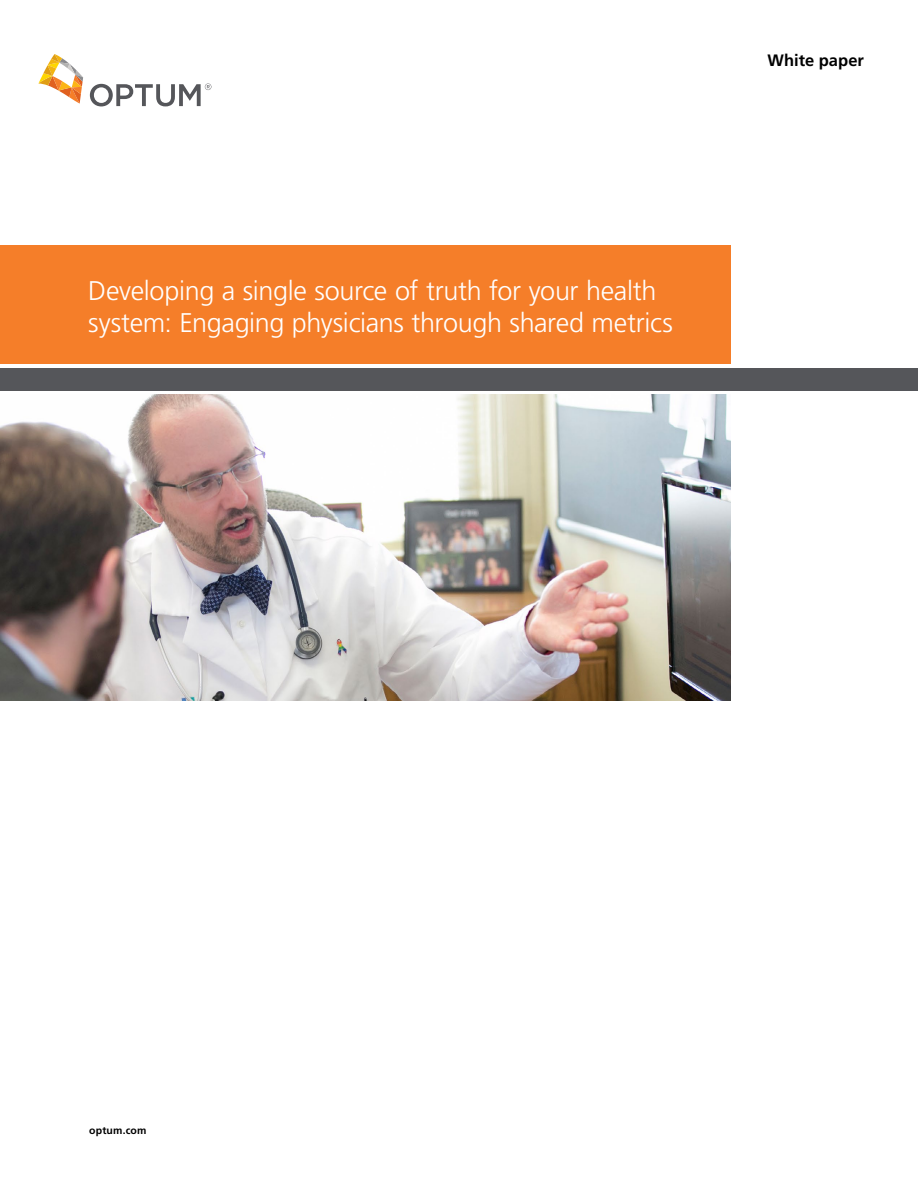
<style>
.page{position:relative;width:918px;height:1188px;background:#fff}
.page>*{position:absolute;margin:0;border:0;box-sizing:border-box;transform-origin:0 0}
.t1{font:300 27px/32.4px "Frutiger LT Pro";letter-spacing:-.015em;color:#fff}
.t2{font:700 16.5px "Frutiger LT Pro";color:#000}
.t3{font:700 10.5px "Frutiger LT Pro";letter-spacing:.02em;color:#000}
</style>
<div class="page">
<div style="left:0;top:245px;width:731px;height:119px;background:#f57e29"></div>
<div style="left:0;top:368px;width:918px;height:22px;background:#55565a"></div>
<img style="left:0;top:395px;width:730px;height:305px">
<svg style="left:38px;top:54px;width:45px;height:50px"></svg>
<svg style="left:90px;top:83px;width:121px;height:23px"></svg>
<p class="t1" style="left:88px;top:274px;width:586px">Developing a single source of truth for your health system: Engaging physicians through shared metrics</p>
<p class="t2" style="left:768px;top:51px;width:98px">White paper</p>
<p class="t3" style="left:89px;top:1124px;width:59px">optum.com</p>
</div>
